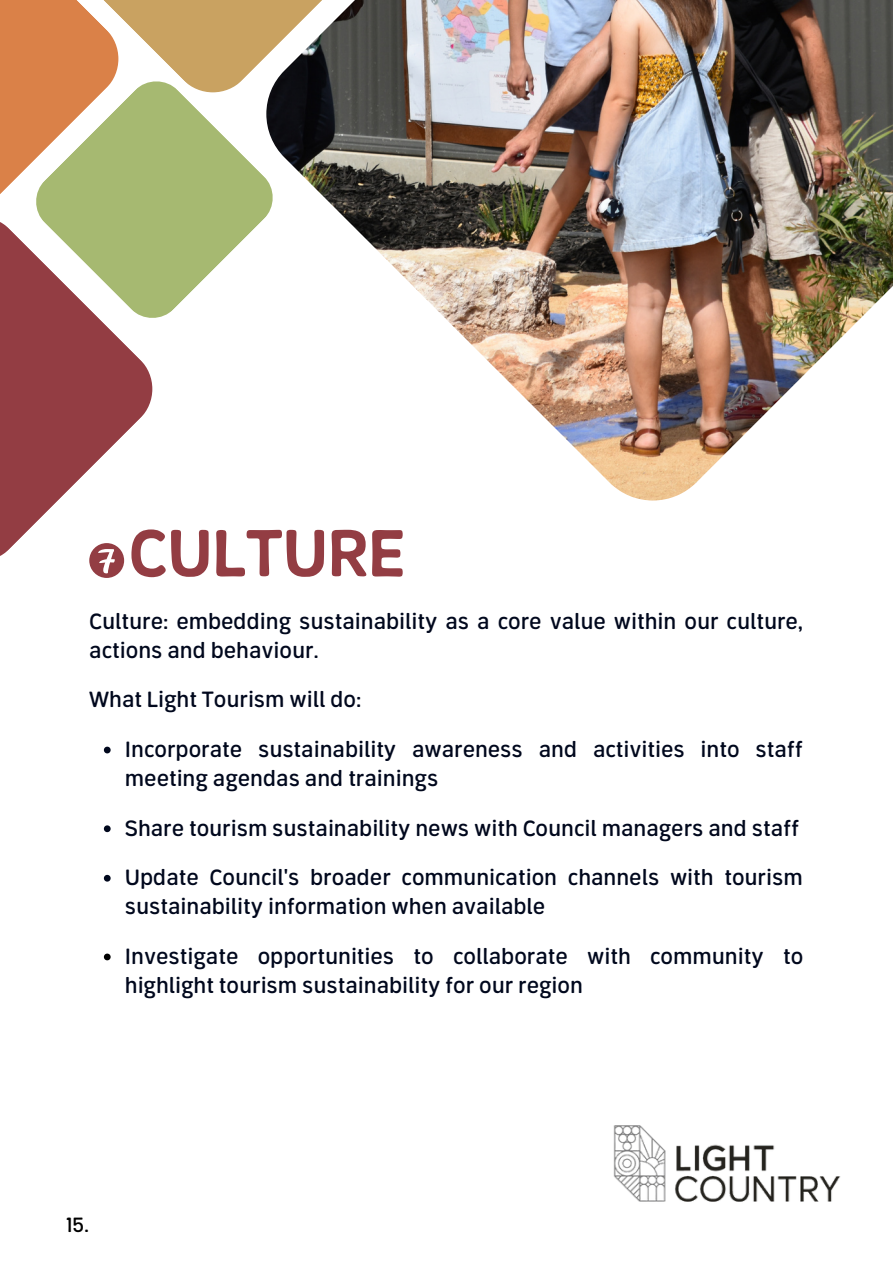
<style>
.page{position:relative;width:893px;height:1264px;background:#fff}
.page>*{position:absolute;margin:0;border:0;box-sizing:border-box;transform-origin:0 0}
.t1{font:700 63px "Aventra";color:#933d43}
.t2{font:21px/29.2px "Aventra";color:#01081d}
.t3{font:19.5px "Aventra";color:#000}
</style>
<div class="page">
<img style="left:375px;top:0;width:517px;height:500px">
<svg style="left:104px;top:746px;width:7px;height:7px"></svg>
<svg style="left:104px;top:825px;width:7px;height:7px"></svg>
<svg style="left:104px;top:874px;width:7px;height:7px"></svg>
<svg style="left:104px;top:953px;width:7px;height:7px"></svg>
<svg style="left:0;top:0;width:402px;height:248px"></svg>
<svg style="left:0;top:200px;width:153px;height:362px;fill:#933d43"></svg>
<svg style="left:24px;top:69px;width:261px;height:261px;fill:#a6b971"></svg>
<img style="left:613px;top:1125px;width:228px;height:77px">
<svg style="left:89px;top:543px;width:35px;height:35px"></svg>
<h1 class="t1" style="left:128px;top:516px;width:277px">CULTURE</h1>
<p class="t2" style="left:89px;top:606px;width:715px">Culture: embedding sustainability as a core value within our culture, actions and behaviour.</p>
<p class="t2" style="left:89px;top:685px;width:273px">What Light Tourism will do:</p>
<p class="t2" style="left:125px;top:734px;width:679px">Incorporate sustainability awareness and activities into staff meeting agendas and trainings</p>
<p class="t2" style="left:125px;top:813px;width:675px">Share tourism sustainability news with Council managers and staff</p>
<p class="t2" style="left:125px;top:863px;width:679px">Update Council's broader communication channels with tourism sustainability information when available</p>
<p class="t2" style="left:125px;top:941px;width:679px">Investigate opportunities to collaborate with community to highlight tourism sustainability for our region</p>
<p class="t3" style="left:66px;top:1213px;width:25px">15.</p>
</div>
